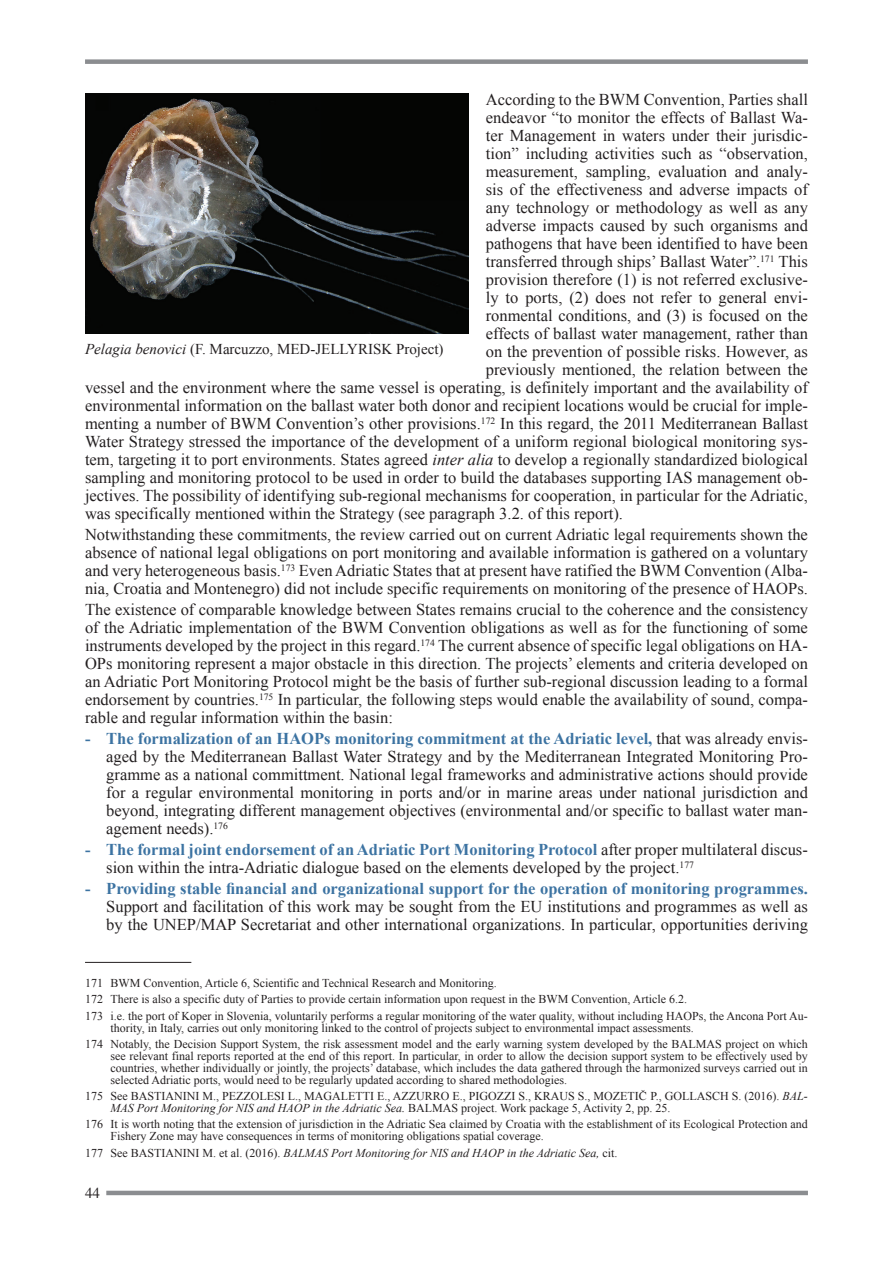
<style>
.page{position:relative;width:893px;height:1263px;background:#fff}
.page>*{position:absolute;margin:0;border:0;box-sizing:border-box;transform-origin:0 0}
.t1{font:16.5px/18px "Times New Roman";color:#231f20;text-align:justify}
.t2{font:700 16.5px "Times New Roman";color:#3c73a2}
.t3{font:15px "Times New Roman";color:#231f20}
.t4{font:15px "Times";color:#231f20}
.t5{font:12px/12px "Times New Roman";color:#231f20}
.t6{font:italic 12px "Times New Roman";color:#231f20}
.s1{font-style:italic}
.s2{font-weight:700;color:#3c73a2}
.s3{font-style:normal}
</style>
<div class="page">
<div style="left:85px;top:59px;width:723px;height:5px;background:#8b8d90"></div>
<hr style="left:106px;top:1191px;width:702px;height:4px;background:#8b8d90">
<hr style="left:85px;top:962px;width:106px;height:1px;background:#231f20">
<img style="left:85px;top:94px;width:384px;height:239px">
<p class="t1" style="left:486px;top:90px;width:324px">According to the BWM Convention, Parties shall</p>
<p class="t1" style="left:486px;top:108px;width:324px">endeavor “to monitor the effects of Ballast Wa-</p>
<p class="t1" style="left:486px;top:126px;width:324px">ter Management in waters under their jurisdic-</p>
<p class="t1" style="left:486px;top:144px;width:324px">tion” including activities such as “observation,</p>
<p class="t1" style="left:486px;top:162px;width:324px">measurement, sampling, evaluation and analy-</p>
<p class="t1" style="left:486px;top:180px;width:324px">sis of the effectiveness and adverse impacts of</p>
<p class="t1" style="left:486px;top:198px;width:324px">any technology or methodology as well as any</p>
<p class="t1" style="left:486px;top:216px;width:324px">adverse impacts caused by such organisms and</p>
<p class="t1" style="left:486px;top:234px;width:324px">pathogens that have been identified to have been</p>
<p class="t1" style="left:486px;top:252px;width:324px">transferred through ships’ Ballast Water”.<sup>171</sup> This</p>
<p class="t1" style="left:486px;top:270px;width:324px">provision therefore (1) is not referred exclusive-</p>
<p class="t1" style="left:486px;top:288px;width:324px">ly to ports, (2) does not refer to general envi-</p>
<p class="t1" style="left:486px;top:306px;width:324px">ronmental conditions, and (3) is focused on the</p>
<p class="t1" style="left:486px;top:324px;width:324px">effects of ballast water management, rather than</p>
<p class="t1" style="left:486px;top:342px;width:324px">on the prevention of possible risks. However, as</p>
<p class="t1" style="left:486px;top:360px;width:324px">previously mentioned, the relation between the</p>
<p class="t1" style="left:85px;top:378px;width:724px">vessel and the environment where the same vessel is operating, is definitely important and the availability of</p>
<p class="t1" style="left:85px;top:396px;width:724px">environmental information on the ballast water both donor and recipient locations would be crucial for imple-</p>
<p class="t1" style="left:85px;top:414px;width:724px">menting a number of BWM Convention’s other provisions.<sup>172</sup> In this regard, the 2011 Mediterranean Ballast</p>
<p class="t1" style="left:85px;top:432px;width:724px">Water Strategy stressed the importance of the development of a uniform regional biological monitoring sys-</p>
<p class="t1" style="left:85px;top:450px;width:724px">tem, targeting it to port environments. States agreed <span class="s1">inter alia</span> to develop a regionally standardized biological</p>
<p class="t1" style="left:85px;top:468px;width:724px">sampling and monitoring protocol to be used in order to build the databases supporting IAS management ob-</p>
<p class="t1" style="left:85px;top:486px;width:724px">jectives. The possibility of identifying sub-regional mechanisms for cooperation, in particular for the Adriatic,</p>
<p class="t1" style="left:85px;top:504px;width:539px">was specifically mentioned within the Strategy (see paragraph 3.2. of this report).</p>
<p class="t1" style="left:85px;top:525px;width:724px">Notwithstanding these commitments, the review carried out on current Adriatic legal requirements shown the absence of national legal obligations on port monitoring and available information is gathered on a voluntary and very heterogeneous basis.<sup>173</sup> Even Adriatic States that at present have ratified the BWM Convention (Alba&shy;nia, Croatia and Montenegro) did not include specific requirements on monitoring of the presence of HAOPs.</p>
<p class="t1" style="left:85px;top:600px;width:724px">The existence of comparable knowledge between States remains crucial to the coherence and the consistency of the Adriatic implementation of the BWM Convention obligations as well as for the functioning of some instruments developed by the project in this regard.<sup>174</sup> The current absence of specific legal obligations on HA-OPs monitoring represent a major obstacle in this direction. The projects’ elements and criteria developed on an Adriatic Port Monitoring Protocol might be the basis of further sub-regional discussion leading to a formal endorsement by countries.<sup>175</sup> In particular, the following steps would enable the availability of sound, compa&shy;rable and regular information within the basin:</p>
<p class="t1" style="left:106px;top:729px;width:703px;text-indent:-21px"><span class="s2">- The formalization of an HAOPs monitoring commitment at the Adriatic level,</span> that was already envis&shy;aged by the Mediterranean Ballast Water Strategy and by the Mediterranean Integrated Monitoring Pro&shy;gramme as a national committment. National legal frameworks and administrative actions should provide for a regular environmental monitoring in ports and/or in marine areas under national jurisdiction and beyond, integrating different management objectives (environmental and/or specific to ballast water man&shy;agement needs).<sup>176</sup></p>
<p class="t1" style="left:106px;top:840px;width:703px;text-indent:-21px"><span class="s2">- The formal joint endorsement of an Adriatic Port Monitoring Protocol</span> after proper multilateral discus&shy;sion within the intra-Adriatic dialogue based on the elements developed by the project.<sup>177</sup></p>
<p class="t2" style="left:85px;top:877px;width:724px">- Providing stable financial and organizational support for the operation of monitoring programmes.</p>
<p class="t1" style="left:106px;top:897px;width:703px">Support and facilitation of this work may be sought from the EU institutions and programmes as well as by the UNEP/MAP Secretariat and other international organizations. In particular, opportunities deriving</p>
<p class="t3" style="left:85px;top:340px;width:360px"><span class="s1">Pelagia benovici</span> (F. Marcuzzo, MED-JELLYRISK Project)</p>
<p class="t5" style="left:85px;top:975px;width:724px;line-height:16.2px">171 BWM Convention, Article 6, Scientific and Technical Research and Monitoring.<br>172 There is also a specific duty of Parties to provide certain information upon request in the BWM Convention, Article 6.2.<br>173 i.e. the port of Koper in Slovenia, voluntarily performs a regular monitoring of the water quality, without including HAOPs, the Ancona Port Au-</p>
<p class="t5" style="left:85px;top:1019px;width:724px;line-height:16.2px;text-indent:26px">thority, in Italy, carries out only monitoring linked to the control of projects subject to environmental impact assessments.<br>174 Notably, the Decision Support System, the risk assessment model and the early warning system developed by the BALMAS project on which</p>
<p class="t5" style="left:111px;top:1050px;width:699px;text-align:justify">see relevant final reports reported at the end of this report. In particular, in order to allow the decision support system to be effectively used by countries, whether individually or jointly, the projects’ database, which includes the data gathered through the harmonized surveys carried out in selected Adriatic ports, would need to be regularly updated according to shared methodologies.</p>
<p class="t5" style="left:111px;top:1090px;width:699px;text-indent:-26px">175 See BASTIANINI M., PEZZOLESI L., MAGALETTI E., AZZURRO E., PIGOZZI S., KRAUS S., MOZETIcˇ P., GOLLASCH S. (2016). <span class="s1">BAL-<br>MAS Port Monitoring for NIS and HAOP in the Adriatic Sea.</span> BALMAS project. Work package 5, Activity 2, pp. 25.</p>
<p class="t5" style="left:111px;top:1118px;width:699px;text-indent:-26px">176 It is worth noting that the extension of jurisdiction in the Adriatic Sea claimed by Croatia with the establishment of its Ecological Protection and<br>Fishery Zone may have consequences in terms of monitoring obligations spatial coverage.</p>
<p class="t6" style="left:85px;top:1144px;width:534px"><span class="s3">177 See BASTIANINI M. et al. (2016).</span> BALMAS Port Monitoring for NIS and HAOP in the Adriatic Sea, <span class="s3">cit.</span></p>
<p class="t4" style="left:85px;top:1178px;width:16px">44</p>
</div>
